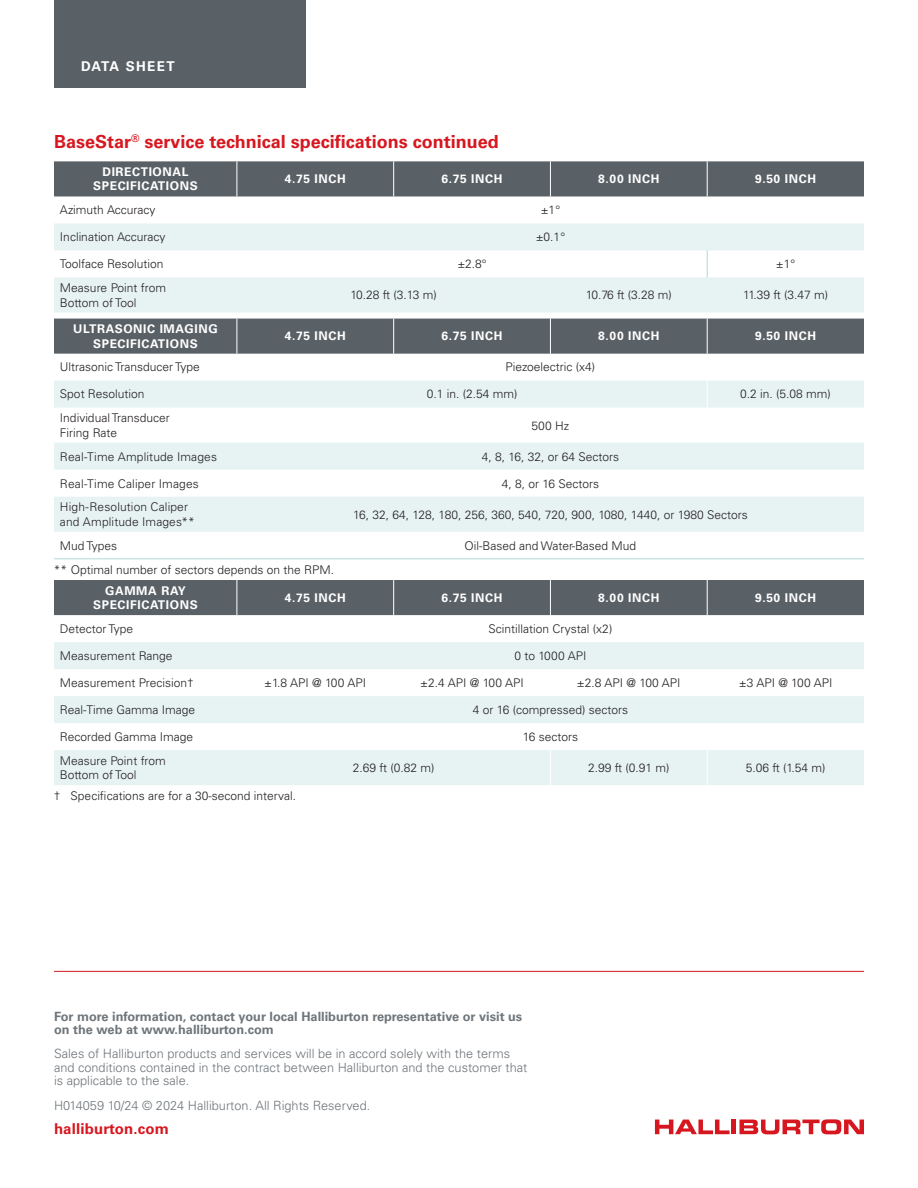
<style>
.page{position:relative;width:918px;height:1188px;background:#fff}
.page>*{position:absolute;margin:0;border:0;box-sizing:border-box;transform-origin:0 0}
.t1{font:700 18px "Univers LT Std";color:#d7171f}
.t2{font:700 15px "Univers LT Std";letter-spacing:.01em;color:#d7171f}
.t3{font:700 13.5px "Univers LT Std";letter-spacing:.1em;color:#fff}
.t4{font:300 12.75px/13.5px "Univers LT Std";color:#6e757a}
.t5{font:700 12.75px/13.5px "Univers LT Std";color:#6e757a}
.t6{font:300 12px/14.4px "Univers LT Std";color:#231f20}
.t7{font:700 12px/14.4px "Univers LT Std";letter-spacing:.05em;color:#fff;text-align:center}
</style>
<div class="page">
<div style="left:54px;top:161px;width:810px;height:35px;background:#5a6166"></div>
<svg style="left:54px;top:223px;width:810px;height:90px;fill:#e7f3f3"></svg>
<hr style="left:237px;top:161px;width:1px;height:35px;background:#fff">
<hr style="left:393px;top:161px;width:1px;height:35px;background:#fff">
<hr style="left:550px;top:161px;width:1px;height:35px;background:#fff">
<hr style="left:707px;top:161px;width:1px;height:35px;background:#fff">
<svg style="left:707px;top:250px;width:1px;height:27px"></svg>
<div style="left:54px;top:319px;width:810px;height:35px;background:#5a6166"></div>
<svg style="left:54px;top:381px;width:810px;height:89px;fill:#e7f3f3"></svg>
<div style="left:54px;top:497px;width:810px;height:35px;background:#e7f3f3"></div>
<hr style="left:237px;top:319px;width:1px;height:35px;background:#fff">
<hr style="left:393px;top:319px;width:1px;height:35px;background:#fff">
<hr style="left:550px;top:319px;width:1px;height:35px;background:#fff">
<hr style="left:707px;top:319px;width:1px;height:35px;background:#fff">
<hr style="left:54px;top:559px;width:183px;height:1px;background:#b2d9da">
<hr style="left:237px;top:559px;width:157px;height:1px;background:#b2d9da">
<hr style="left:394px;top:559px;width:156px;height:1px;background:#b2d9da">
<hr style="left:550px;top:559px;width:157px;height:1px;background:#b2d9da">
<hr style="left:707px;top:559px;width:157px;height:1px;background:#b2d9da">
<svg style="left:707px;top:381px;width:1px;height:27px"></svg>
<div style="left:54px;top:580px;width:810px;height:35px;background:#5a6166"></div>
<svg style="left:54px;top:642px;width:810px;height:143px;fill:#e7f3f3"></svg>
<hr style="left:237px;top:580px;width:1px;height:35px;background:#fff">
<hr style="left:393px;top:580px;width:1px;height:35px;background:#fff">
<hr style="left:550px;top:580px;width:1px;height:35px;background:#fff">
<hr style="left:707px;top:580px;width:1px;height:35px;background:#fff">
<hr style="left:550px;top:750px;width:1px;height:35px;background:#fff">
<hr style="left:707px;top:750px;width:1px;height:35px;background:#fff">
<hr style="left:54px;top:971px;width:810px;height:1px;background:#d7171f">
<svg style="left:655px;top:1120px;width:75px;height:14px"></svg>
<hr style="left:732px;top:1120px;width:4px;height:14px;background:#d7171f">
<svg style="left:739px;top:1119px;width:125px;height:15px"></svg>
<div style="left:54px;top:0;width:252px;height:88px;background:#5a6166"></div>
<p class="t3" style="left:81px;top:58px;width:95px">DATA SHEET</p>
<h1 class="t1" style="left:54px;top:131px;width:446px">BaseStar<sup>®</sup> service technical specifications continued</h1>
<p class="t7" style="left:93px;top:165px;width:106px">DIRECTIONAL<br>SPECIFICATIONS</p>
<p class="t7" style="left:285px;top:172px;width:62px">4.75 INCH</p>
<p class="t7" style="left:442px;top:172px;width:62px">6.75 INCH</p>
<p class="t7" style="left:598px;top:172px;width:63px">8.00 INCH</p>
<p class="t7" style="left:755px;top:172px;width:62px">9.50 INCH</p>
<p class="t6" style="left:60px;top:203px;width:97px">Azimuth Accuracy</p>
<p class="t6" style="left:541px;top:203px;width:21px">±1°</p>
<p class="t6" style="left:60px;top:230px;width:107px">Inclination Accuracy</p>
<p class="t6" style="left:536px;top:230px;width:31px">±0.1°</p>
<p class="t6" style="left:60px;top:257px;width:105px">Toolface Resolution</p>
<p class="t6" style="left:457px;top:257px;width:31px">±2.8°</p>
<p class="t6" style="left:776px;top:257px;width:21px">±1°</p>
<p class="t6" style="left:60px;top:281px;width:108px">Measure Point from<br>Bottom of Tool</p>
<p class="t6" style="left:350px;top:288px;width:88px">10.28 ft (3.13 m)</p>
<p class="t6" style="left:586px;top:288px;width:88px">10.76 ft (3.28 m)</p>
<p class="t6" style="left:743px;top:288px;width:87px">11.39 ft (3.47 m)</p>
<p class="t7" style="left:73px;top:322px;width:146px">ULTRASONIC IMAGING<br>SPECIFICATIONS</p>
<p class="t7" style="left:285px;top:329px;width:62px">4.75 INCH</p>
<p class="t7" style="left:442px;top:329px;width:62px">6.75 INCH</p>
<p class="t7" style="left:598px;top:329px;width:63px">8.00 INCH</p>
<p class="t7" style="left:755px;top:329px;width:62px">9.50 INCH</p>
<p class="t6" style="left:60px;top:360px;width:141px">Ultrasonic Transducer Type</p>
<p class="t6" style="left:506px;top:360px;width:91px">Piezoelectric (x4)</p>
<p class="t6" style="left:60px;top:387px;width:86px">Spot Resolution</p>
<p class="t6" style="left:427px;top:387px;width:92px">0.1 in. (2.54 mm)</p>
<p class="t6" style="left:740px;top:387px;width:92px">0.2 in. (5.08 mm)</p>
<p class="t6" style="left:60px;top:411px;width:111px">Individual Transducer<br>Firing Rate</p>
<p class="t6" style="left:532px;top:418px;width:39px">500 Hz</p>
<p class="t6" style="left:60px;top:449px;width:159px">Real-Time Amplitude Images</p>
<p class="t6" style="left:482px;top:449px;width:139px">4, 8, 16, 32, or 64 Sectors</p>
<p class="t6" style="left:60px;top:476px;width:140px">Real-Time Caliper Images</p>
<p class="t6" style="left:502px;top:476px;width:99px">4, 8, or 16 Sectors</p>
<p class="t6" style="left:60px;top:500px;width:136px">High-Resolution Caliper and Amplitude Images**</p>
<p class="t6" style="left:353px;top:507px;width:396px">16, 32, 64, 128, 180, 256, 360, 540, 720, 900, 1080, 1440, or 1980 Sectors</p>
<p class="t6" style="left:60px;top:538px;width:59px">Mud Types</p>
<p class="t6" style="left:465px;top:538px;width:173px">Oil-Based and Water-Based Mud</p>
<p class="t6" style="left:54px;top:563px;width:282px">** Optimal number of sectors depends on the RPM.</p>
<p class="t7" style="left:93px;top:583px;width:106px">GAMMA RAY<br>SPECIFICATIONS</p>
<p class="t7" style="left:285px;top:591px;width:62px">4.75 INCH</p>
<p class="t7" style="left:442px;top:591px;width:62px">6.75 INCH</p>
<p class="t7" style="left:598px;top:591px;width:63px">8.00 INCH</p>
<p class="t7" style="left:755px;top:591px;width:62px">9.50 INCH</p>
<p class="t6" style="left:60px;top:622px;width:75px">Detector Type</p>
<p class="t6" style="left:489px;top:622px;width:125px">Scintillation Crystal (x2)</p>
<p class="t6" style="left:60px;top:649px;width:114px">Measurement Range</p>
<p class="t6" style="left:514px;top:649px;width:73px">0 to 1000 API</p>
<p class="t6" style="left:60px;top:676px;width:135px">Measurement Precision†</p>
<p class="t6" style="left:264px;top:676px;width:103px">±1.8 API @ 100 API</p>
<p class="t6" style="left:420px;top:676px;width:105px">±2.4 API @ 100 API</p>
<p class="t6" style="left:577px;top:676px;width:105px">±2.8 API @ 100 API</p>
<p class="t6" style="left:739px;top:676px;width:95px">±3 API @ 100 API</p>
<p class="t6" style="left:60px;top:703px;width:137px">Real-Time Gamma Image</p>
<p class="t6" style="left:473px;top:703px;width:157px">4 or 16 (compressed) sectors</p>
<p class="t6" style="left:60px;top:730px;width:135px">Recorded Gamma Image</p>
<p class="t6" style="left:523px;top:730px;width:57px">16 sectors</p>
<p class="t6" style="left:60px;top:753px;width:108px">Measure Point from<br>Bottom of Tool</p>
<p class="t6" style="left:353px;top:761px;width:83px">2.69 ft (0.82 m)</p>
<p class="t6" style="left:588px;top:761px;width:83px">2.99 ft (0.91 m)</p>
<p class="t6" style="left:746px;top:761px;width:81px">5.06 ft (1.54 m)</p>
<p class="t6" style="left:54px;top:789px;width:244px">† Specifications are for a 30-second interval.</p>
<p class="t5" style="left:54px;top:1009px;width:470px">For more information, contact your local Halliburton representative or visit us on the web at www.halliburton.com</p>
<p class="t4" style="left:54px;top:1047px;width:475px">Sales of Halliburton products and services will be in accord solely with the terms and conditions contained in the contract between Halliburton and the customer that is applicable to the sale.</p>
<p class="t4" style="left:54px;top:1098px;width:318px">H014059 10/24 © 2024 Halliburton. All Rights Reserved.</p>
<p class="t2" style="left:54px;top:1120px;width:116px">halliburton.com</p>
</div>
